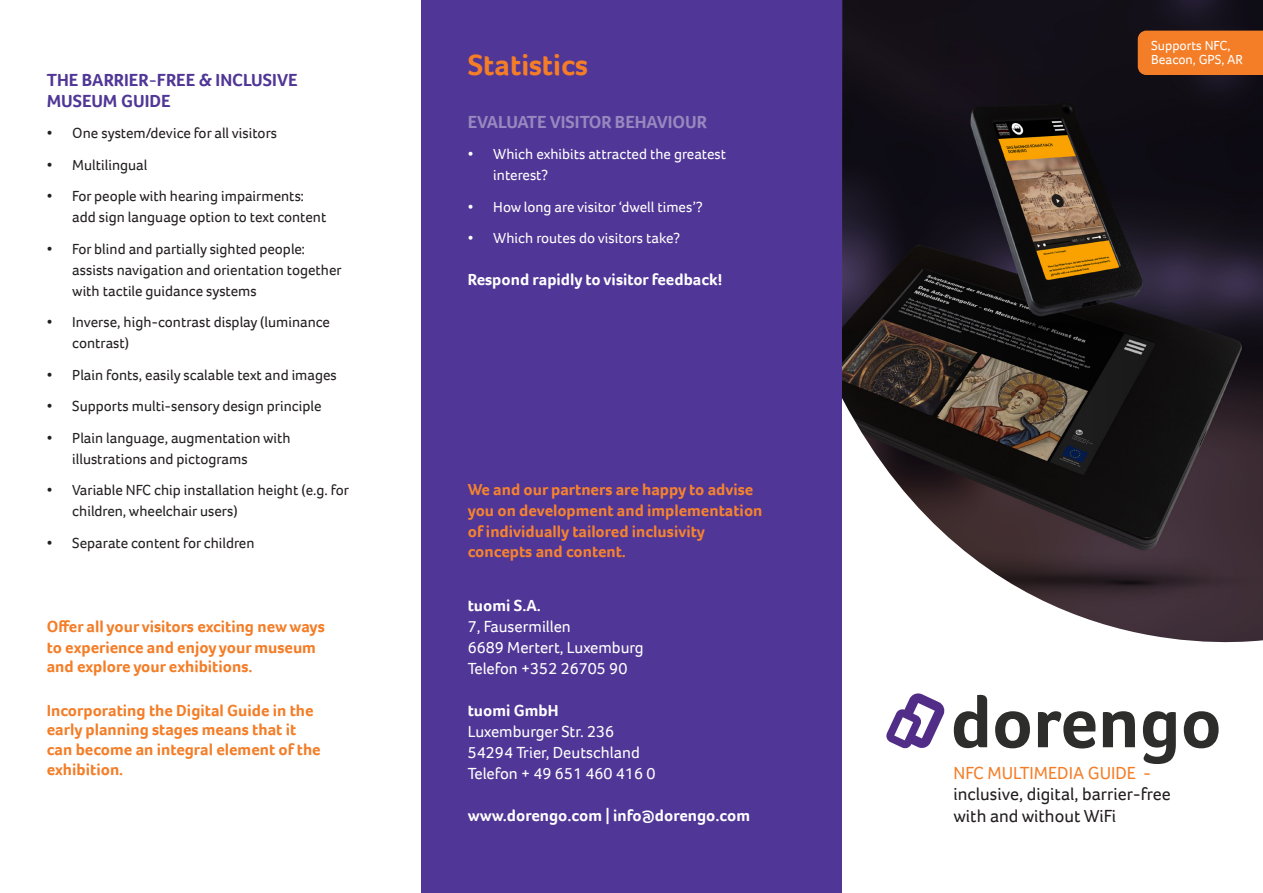
<style>
.page{position:relative;width:1263px;height:893px;background:#fff}
.page>*{position:absolute;margin:0;border:0;box-sizing:border-box;transform-origin:0 0}
.Healine{font:700 30px "Foco";color:#f47d27}
.Sub_Headline{font:18px/21.6px "Foco";color:#231f20}
.Sub_Headline-2{font:700 18px/21.6px "Foco";color:#503696}
.Sub_Headline-3{font:700 18px "Foco";color:#9888c0}
.Sub_Headline-4{font:700 16.5px/19.8px "Foco";color:#f47d27}
.Sub_Headline-5{font:700 16.5px/19.8px "Foco";color:#f5832f}
.Sub_Headline-6{font:16.5px "Foco";color:#fff}
.Sub_Headline-7{font:700 16.5px "Foco";color:#fff}
.t1{font:15px/21px "Foco";color:#231f20}
.t2{font:15px/21px "Foco";color:#fff}
.Störer_ohne{font:13.5px/13.5px "Foco";color:#fff}
.s1{color:#f47d27}
</style>
<div class="page">
<div style="left:421px;top:0;width:421px;height:893px;background:#503696"></div>
<svg style="left:954px;top:695px;width:33px;height:53px"></svg>
<svg style="left:995px;top:711px;width:35px;height:37px"></svg>
<svg style="left:1038px;top:711px;width:57px;height:37px"></svg>
<svg style="left:1103px;top:711px;width:32px;height:36px"></svg>
<svg style="left:1143px;top:711px;width:33px;height:53px"></svg>
<svg style="left:1184px;top:711px;width:34px;height:37px"></svg>
<svg style="left:886px;top:693px;width:59px;height:56px"></svg>
<img style="left:842px;top:0;width:421px;height:643px">
<div style="left:1138px;top:31px;width:125px;height:44px;background:#f47d27"></div>
<p class="Sub_Headline-2" style="left:47px;top:68px;width:252px">THE BARRIER-FREE &amp; INCLUSIVE<br>MUSEUM GUIDE</p>
<p class="t1" style="left:47px;top:122px;width:232px">• One system/device for all visitors</p>
<p class="t1" style="left:47px;top:154px;width:102px">• Multilingual</p>
<p class="t1" style="left:72px;top:185px;width:256px;text-indent:-26px">• For people with hearing impairments: add sign language option to text content</p>
<p class="t1" style="left:72px;top:238px;width:271px;text-indent:-26px">• For blind and partially sighted people: assists navigation and orientation together with tactile guidance systems</p>
<p class="t1" style="left:72px;top:311px;width:259px;text-indent:-26px">• Inverse, high-contrast display (luminance contrast)</p>
<p class="t1" style="left:47px;top:364px;width:292px">• Plain fonts, easily scalable text and images</p>
<p class="t1" style="left:47px;top:395px;width:276px">• Supports multi-sensory design principle</p>
<p class="t1" style="left:72px;top:427px;width:220px;text-indent:-26px">• Plain language, augmentation with illustrations and pictograms</p>
<p class="t1" style="left:72px;top:479px;width:278px;text-indent:-26px">• Variable NFC chip installation height (e.g. for children, wheelchair users)</p>
<p class="t1" style="left:47px;top:532px;width:209px">• Separate content for children</p>
<p class="Sub_Headline-4" style="left:47px;top:616px;width:280px">Offer all your visitors exciting new ways</p>
<p class="Sub_Headline-4" style="left:47px;top:637px;width:271px">to experience and enjoy your museum and explore your exhibitions.</p>
<p class="Sub_Headline-4" style="left:47px;top:700px;width:275px">Incorporating the Digital Guide in the early planning stages means that it can become an integral element of the exhibition.</p>
<p class="Healine" style="left:468px;top:45px;width:122px">Statistics</p>
<p class="Sub_Headline-3" style="left:468px;top:110px;width:241px">EVALUATE VISITOR BEHAVIOUR</p>
<p class="t2" style="left:493px;top:143px;width:234px;text-indent:-26px">• Which exhibits attracted the greatest interest?</p>
<p class="t2" style="left:468px;top:196px;width:236px">• How long are visitor ‘dwell times’?</p>
<p class="t2" style="left:468px;top:227px;width:214px">• Which routes do visitors take?</p>
<p class="Sub_Headline-7" style="left:468px;top:269px;width:256px">Respond rapidly to visitor feedback!</p>
<p class="Sub_Headline-5" style="left:468px;top:479px;width:287px">We and our partners are happy to advise</p>
<p class="Sub_Headline-5" style="left:468px;top:500px;width:296px">you on development and implementation</p>
<p class="Sub_Headline-5" style="left:468px;top:521px;width:239px">of individually tailored inclusivity concepts and content.</p>
<p class="Sub_Headline-7" style="left:468px;top:594px;width:75px">tuomi S.A.</p>
<p class="Sub_Headline-6" style="left:468px;top:615px;width:105px">7, Fausermillen</p>
<p class="Sub_Headline-6" style="left:468px;top:636px;width:177px">6689 Mertert, Luxemburg</p>
<p class="Sub_Headline-6" style="left:468px;top:657px;width:161px">Telefon +352 26705 90</p>
<p class="Sub_Headline-7" style="left:468px;top:699px;width:92px">tuomi GmbH</p>
<p class="Sub_Headline-6" style="left:468px;top:720px;width:148px">Luxemburger Str. 236</p>
<p class="Sub_Headline-6" style="left:468px;top:741px;width:174px">54294 Trier, Deutschland</p>
<p class="Sub_Headline-6" style="left:468px;top:762px;width:189px">Telefon + 49 651 460 416 0</p>
<p class="Sub_Headline-7" style="left:468px;top:804px;width:284px">www.dorengo.com | info@dorengo.com</p>
<p class="Störer_ohne" style="left:1151px;top:39px;width:93px">Supports NFC,<br>Beacon, GPS, AR</p>
<p class="Sub_Headline" style="left:953px;top:761px;width:219px"><span class="s1">NFC MULTIMEDIA GUIDE - </span>inclusive, digital, barrier-free with and without WiFi</p>
</div>
